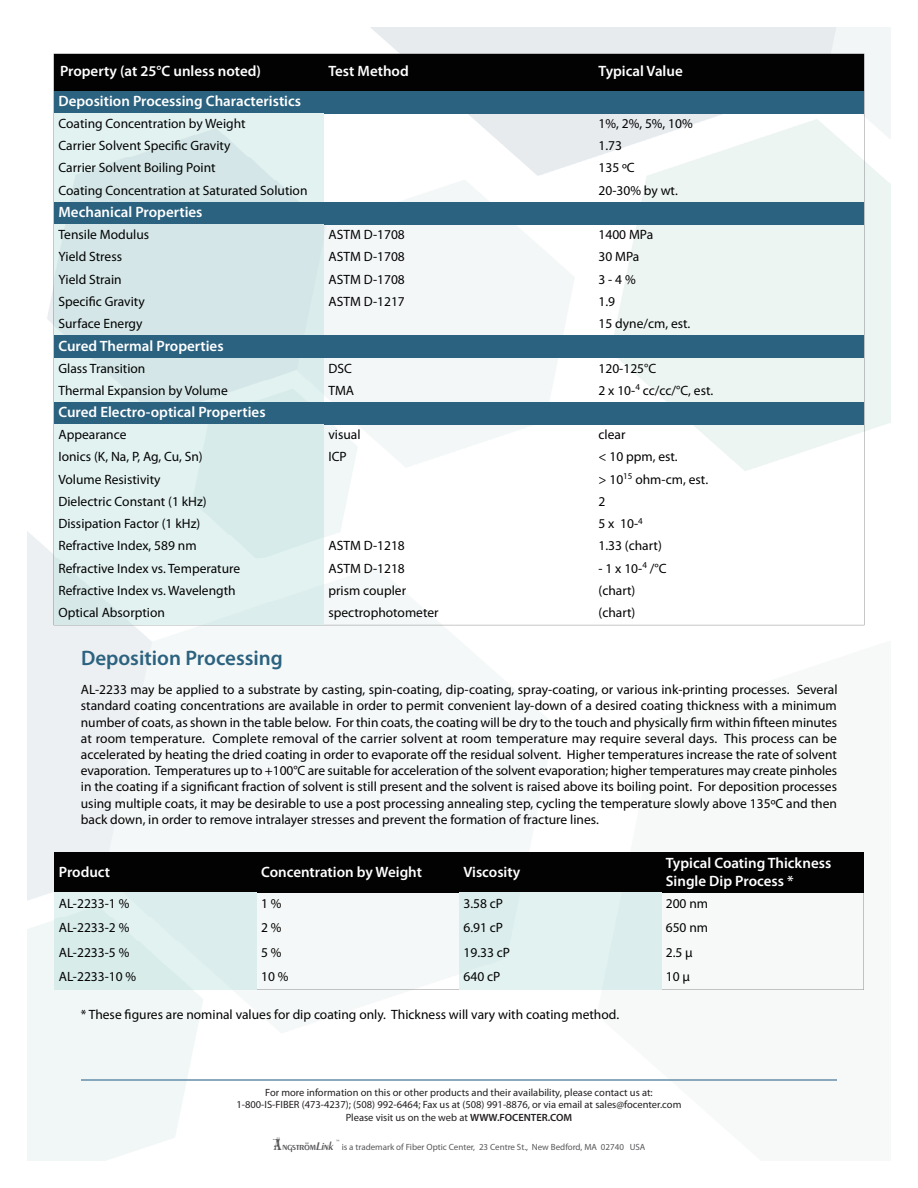
<style>
.page{position:relative;width:918px;height:1188px;background:#fff}
.page>*{position:absolute;margin:0;border:0;box-sizing:border-box;transform-origin:0 0}
.t1{font:600 21px "Myriad Pro";color:#2b627f}
.t2{font:600 15px/18px "Myriad Pro";color:#fff}
.t3{font:13.5px/16.2px "Myriad Pro";color:#020202;text-align:justify}
.t4{font:12px "Penwin Regular SWFTE";letter-spacing:-.05em;color:#57585a}
.t5{font:10.5px/12.6px "Myriad Pro";color:#231f20;text-align:center}
.t6{font:9px "Myriad Pro";color:#57585a}
.t7{font:6px "Penwin Regular SWFTE";color:#57585a}
.s1{font-weight:600}
.s2{font-family:"Max Circus";font-size:15px}
.s3{font-style:italic}
</style>
<div class="page">
<img style="left:27px;top:27px;width:864px;height:1134px">
<hr style="left:81px;top:1079px;width:756px;height:2px;background:#89a9be">
<img style="left:324px;top:113px;width:540px;height:512px">
<div style="left:54px;top:54px;width:270px;height:37px;background:#020202"></div>
<div style="left:324px;top:54px;width:270px;height:37px;background:#020202"></div>
<div style="left:594px;top:54px;width:270px;height:37px;background:#020202"></div>
<div style="left:54px;top:91px;width:810px;height:22px;background:#2b627f"></div>
<img style="left:54px;top:113px;width:270px;height:89px">
<div style="left:54px;top:202px;width:810px;height:23px;background:#2b627f"></div>
<div style="left:54px;top:225px;width:270px;height:111px;background:#d4e6e7"></div>
<div style="left:54px;top:336px;width:810px;height:22px;background:#2b627f"></div>
<img style="left:54px;top:358px;width:270px;height:44px">
<div style="left:54px;top:402px;width:810px;height:23px;background:#2b627f"></div>
<img style="left:54px;top:425px;width:270px;height:200px">
<div style="left:54px;top:852px;width:810px;height:138px;background:#f5f8f8"></div>
<div style="left:54px;top:853px;width:203px;height:40px;background:#020202"></div>
<div style="left:257px;top:853px;width:202px;height:40px;background:#020202"></div>
<div style="left:459px;top:853px;width:202px;height:40px;background:#020202"></div>
<div style="left:661px;top:853px;width:203px;height:40px;background:#020202"></div>
<div style="left:54px;top:893px;width:203px;height:96px;background:#dbedec"></div>
<div style="left:459px;top:893px;width:202px;height:96px;background:#e2f2f1"></div>
<p class="t2" style="left:60px;top:63px;width:203px">Property (at 25°C unless noted)</p>
<p class="t2" style="left:328px;top:63px;width:82px">Test Method</p>
<p class="t2" style="left:598px;top:63px;width:86px">Typical Value</p>
<p class="t2" style="left:58px;top:93px;width:244px">Deposition Processing Characteristics</p>
<p class="t3" style="left:58px;top:116px;width:189px">Coating Concentration by Weight</p>
<p class="t3" style="left:598px;top:116px;width:96px">1%, 2%, 5%, 10%</p>
<p class="t3" style="left:58px;top:139px;width:173px">Carrier Solvent Specific Gravity</p>
<p class="t3" style="left:598px;top:139px;width:25px">1.73</p>
<p class="t3" style="left:58px;top:161px;width:159px">Carrier Solvent Boiling Point</p>
<p class="t3" style="left:598px;top:161px;width:38px">135 ºC</p>
<p class="t3" style="left:58px;top:183px;width:251px">Coating Concentration at Saturated Solution</p>
<p class="t3" style="left:598px;top:183px;width:81px">20-30% by wt.</p>
<p class="t2" style="left:58px;top:204px;width:146px">Mechanical Properties</p>
<p class="t3" style="left:58px;top:228px;width:92px">Tensile Modulus</p>
<p class="t3" style="left:328px;top:228px;width:78px">ASTM D-1708</p>
<p class="t3" style="left:598px;top:228px;width:56px">1400 MPa</p>
<p class="t3" style="left:58px;top:250px;width:65px">Yield Stress</p>
<p class="t3" style="left:328px;top:250px;width:78px">ASTM D-1708</p>
<p class="t3" style="left:598px;top:250px;width:42px">30 MPa</p>
<p class="t3" style="left:58px;top:272px;width:65px">Yield Strain</p>
<p class="t3" style="left:328px;top:272px;width:78px">ASTM D-1708</p>
<p class="t3" style="left:598px;top:272px;width:39px">3 - 4 %</p>
<p class="t3" style="left:58px;top:294px;width:88px">Specific Gravity</p>
<p class="t3" style="left:328px;top:294px;width:78px">ASTM D-1217</p>
<p class="t3" style="left:598px;top:294px;width:18px">1.9</p>
<p class="t3" style="left:58px;top:316px;width:86px">Surface Energy</p>
<p class="t3" style="left:598px;top:316px;width:93px">15 dyne/cm, est.</p>
<p class="t2" style="left:58px;top:338px;width:167px">Cured Thermal Properties</p>
<p class="t3" style="left:58px;top:361px;width:88px">Glass Transition</p>
<p class="t3" style="left:328px;top:361px;width:25px">DSC</p>
<p class="t3" style="left:598px;top:361px;width:59px">120-125°C</p>
<p class="t3" style="left:58px;top:383px;width:171px">Thermal Expansion by Volume</p>
<p class="t3" style="left:328px;top:383px;width:27px">TMA</p>
<p class="t3" style="left:598px;top:383px;width:116px">2 x 10-<sup>4</sup> cc/cc/°C, est.</p>
<p class="t2" style="left:58px;top:405px;width:209px">Cured electro-optical Properties</p>
<p class="t3" style="left:58px;top:428px;width:69px">Appearance</p>
<p class="t3" style="left:328px;top:428px;width:34px">visual</p>
<p class="t3" style="left:598px;top:428px;width:28px">clear</p>
<p class="t3" style="left:58px;top:450px;width:146px">Ionics (K, Na, P, Ag, Cu, Sn)</p>
<p class="t3" style="left:328px;top:450px;width:20px">ICP</p>
<p class="t3" style="left:598px;top:450px;width:81px">&lt; 10 ppm, est.</p>
<p class="t3" style="left:58px;top:472px;width:104px">Volume Resistivity</p>
<p class="t3" style="left:598px;top:472px;width:111px">&gt; 10<sup>15</sup> ohm-cm, est.</p>
<p class="t3" style="left:58px;top:494px;width:150px">Dielectric Constant (1 kHz)</p>
<p class="t3" style="left:598px;top:494px;width:8px">2</p>
<p class="t3" style="left:58px;top:517px;width:143px">Dissipation Factor (1 kHz)</p>
<p class="t3" style="left:598px;top:517px;width:46px">5 x 10-<sup>4</sup></p>
<p class="t3" style="left:58px;top:539px;width:140px">Refractive Index, 589 nm</p>
<p class="t3" style="left:328px;top:539px;width:78px">ASTM D-1218</p>
<p class="t3" style="left:598px;top:539px;width:65px">1.33 (chart)</p>
<p class="t3" style="left:58px;top:561px;width:183px">Refractive Index vs. Temperature</p>
<p class="t3" style="left:328px;top:561px;width:78px">ASTM D-1218</p>
<p class="t3" style="left:598px;top:561px;width:70px">- 1 x 10-<sup>4</sup> /°C</p>
<p class="t3" style="left:58px;top:583px;width:179px">Refractive Index vs. Wavelength</p>
<p class="t3" style="left:328px;top:583px;width:79px">prism coupler</p>
<p class="t3" style="left:598px;top:583px;width:38px">(chart)</p>
<p class="t3" style="left:58px;top:606px;width:108px">Optical Absorption</p>
<p class="t3" style="left:328px;top:606px;width:112px">spectrophotometer</p>
<p class="t3" style="left:598px;top:606px;width:38px">(chart)</p>
<h1 class="t1" style="left:81px;top:650px;width:204px">Deposition Processing</h1>
<p class="t3" style="left:81px;top:683px;width:758px">AL-2233 may be applied to a substrate by casting, spin-coating, dip-coating, spray-coating, or various ink-printing processes. Several standard coating concentrations are available in order to permit convenient lay-down of a desired coating thickness with a minimum number of coats, as shown in the table below. For thin coats, the coating will be dry to the touch and physically firm within fifteen minutes at room temperature. Complete removal of the carrier solvent at room temperature may require several days. This process can be accelerated by heating the dried coating in order to evaporate off the residual solvent. Higher temperatures increase the rate of solvent evaporation. Temperatures up to +100°C are suitable for acceleration of the solvent evaporation; higher temperatures may create pinholes in the coating if a significant fraction of solvent is still present and the solvent is raised above its boiling point. For deposition processes using multiple coats, it may be desirable to use a post processing annealing step, cycling the temperature slowly above 135ºC and then back down, in order to remove intralayer stresses and prevent the formation of fracture lines.</p>
<p class="t2" style="left:59px;top:864px;width:53px">Product</p>
<p class="t2" style="left:261px;top:864px;width:162px">Concentration by Weight</p>
<p class="t2" style="left:464px;top:864px;width:58px">Viscosity</p>
<p class="t2" style="left:666px;top:855px;width:167px">Typical Coating Thickness<br>Single Dip Process *</p>
<p class="t3" style="left:59px;top:897px;width:72px">AL-2233-1 %</p>
<p class="t3" style="left:261px;top:897px;width:22px">1 %</p>
<p class="t3" style="left:464px;top:897px;width:41px">3.58 cP</p>
<p class="t3" style="left:666px;top:897px;width:44px">200 nm</p>
<p class="t3" style="left:59px;top:921px;width:72px">AL-2233-2 %</p>
<p class="t3" style="left:261px;top:921px;width:22px">2 %</p>
<p class="t3" style="left:464px;top:921px;width:41px">6.91 cP</p>
<p class="t3" style="left:666px;top:921px;width:44px">650 nm</p>
<p class="t3" style="left:59px;top:945px;width:72px">AL-2233-5 %</p>
<p class="t3" style="left:261px;top:945px;width:22px">5 %</p>
<p class="t3" style="left:464px;top:945px;width:48px">19.33 cP</p>
<p class="t3" style="left:666px;top:945px;width:28px">2.5 µ</p>
<p class="t3" style="left:59px;top:969px;width:79px">AL-2233-10 %</p>
<p class="t3" style="left:261px;top:969px;width:29px">10 %</p>
<p class="t3" style="left:464px;top:969px;width:38px">640 cP</p>
<p class="t3" style="left:666px;top:969px;width:26px">10 µ</p>
<p class="t3" style="left:81px;top:1007px;width:540px">* These figures are nominal values for dip coating only. Thickness will vary with coating method.</p>
<p class="t5" style="left:237px;top:1087px;width:446px">For more information on this or other products and their availability, please contact us at:<br>1-800-IS-FIBER (473-4237); (508) 992-6464; Fax us at (508) 991-8876, or via email at sales@focenter.com<br>Please visit us on the web at <span class="s1">WWW.FOCeNTeR.COM</span></p>
<p class="t4" style="left:273px;top:1139px;width:62px"><span class="s2">Å</span>ngström<span class="s3">Link</span></p>
<p class="t7" style="left:335px;top:1138px;width:6px">™</p>
<p class="t6" style="left:342px;top:1143px;width:305px">is a trademark of Fiber Optic Center, 23 Centre St., New Bedford, MA 02740 USA</p>
</div>
